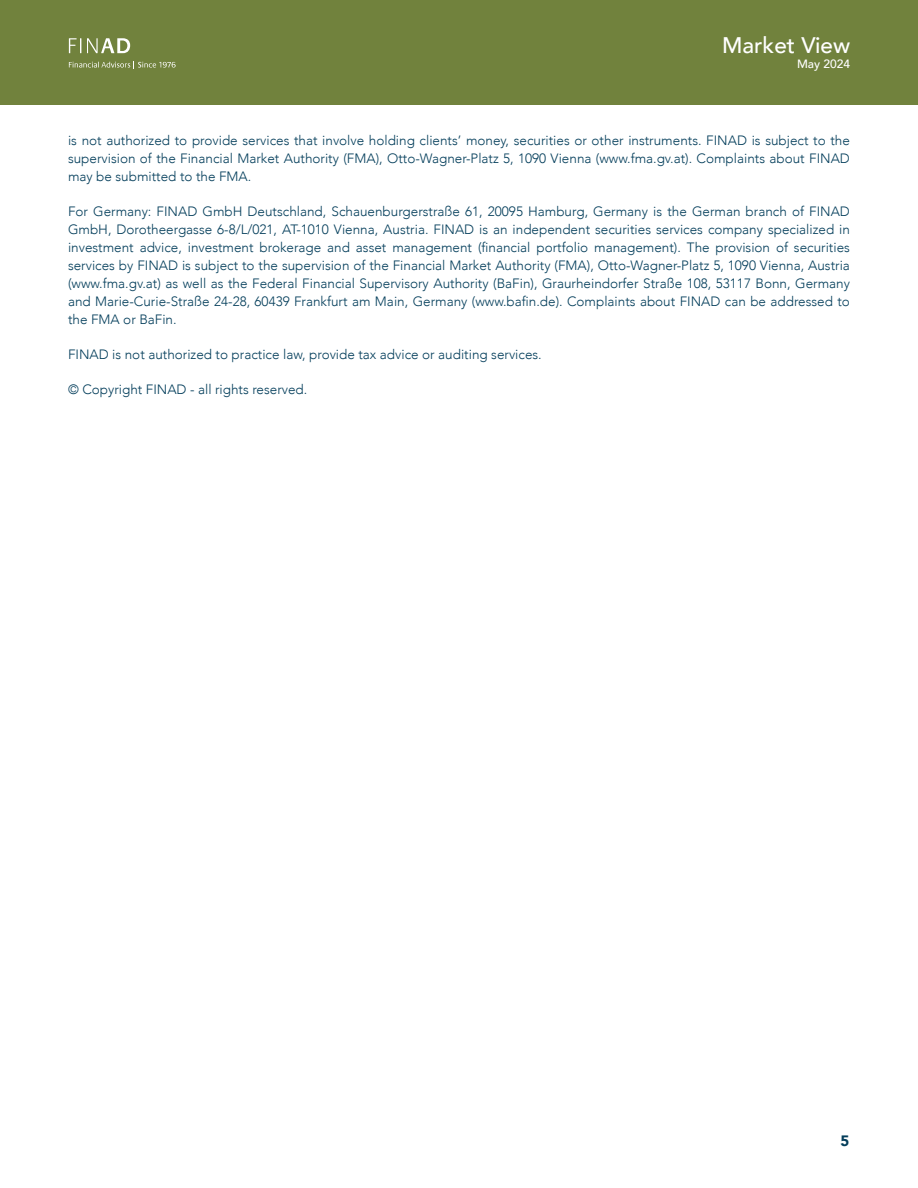
<style>
.page{position:relative;width:918px;height:1188px;background:#fff}
.page>*{position:absolute;margin:0;border:0;box-sizing:border-box;transform-origin:0 0}
.t1{font:500 22.5px "Avenir";color:#fff}
.t2{font:900 15px "Avenir";color:#043e5b}
.t3{font:300 13.5px/18px "Avenir";color:#043e5b;text-align:justify}
.t4{font:500 12px "Avenir";color:#fff}
</style>
<div class="page">
<div style="left:0;top:0;width:918px;height:104px;background:#71823d"></div>
<svg style="left:69px;top:38px;width:12px;height:15px"></svg>
<svg style="left:87px;top:38px;width:43px;height:15px"></svg>
<svg style="left:69px;top:61px;width:107px;height:7px"></svg>
<h1 class="t1" style="left:722px;top:26px;width:129px">Market View</h1>
<p class="t4" style="left:797px;top:53px;width:55px">May 2024</p>
<p class="t3" style="left:68px;top:132px;width:783px">is not authorized to provide services that involve holding clients’ money, securities or other instruments. FINAD is subject to the supervision of the Financial Market Authority (FMA), Otto-Wagner-Platz 5, 1090 Vienna (www.fma.gv.at). Complaints about FINAD may be submitted to the FMA.</p>
<p class="t3" style="left:68px;top:203px;width:783px">For Germany: FINAD GmbH Deutschland, Schauenburgerstraße 61, 20095 Hamburg, Germany is the German branch of FINAD GmbH, Dorotheergasse 6-8/L/021, AT-1010 Vienna, Austria. FINAD is an independent securities services company specialized in investment advice, investment brokerage and asset management (financial portfolio management). The provision of securities services by FINAD is subject to the supervision of the Financial Market Authority (FMA), Otto-Wagner-Platz 5, 1090 Vienna, Austria (www.fma.gv.at) as well as the Federal Financial Supervisory Authority (BaFin), Graurheindorfer Straße 108, 53117 Bonn, Germany and Marie-Curie-Straße 24-28, 60439 Frankfurt am Main, Germany (www.bafin.de). Complaints about FINAD can be addressed to the FMA or BaFin.</p>
<p class="t3" style="left:68px;top:346px;width:475px">FINAD is not authorized to practice law, provide tax advice or auditing services.</p>
<p class="t3" style="left:68px;top:381px;width:241px">© Copyright FINAD - all rights reserved.</p>
<p class="t2" style="left:841px;top:1128px;width:10px">5</p>
</div>
